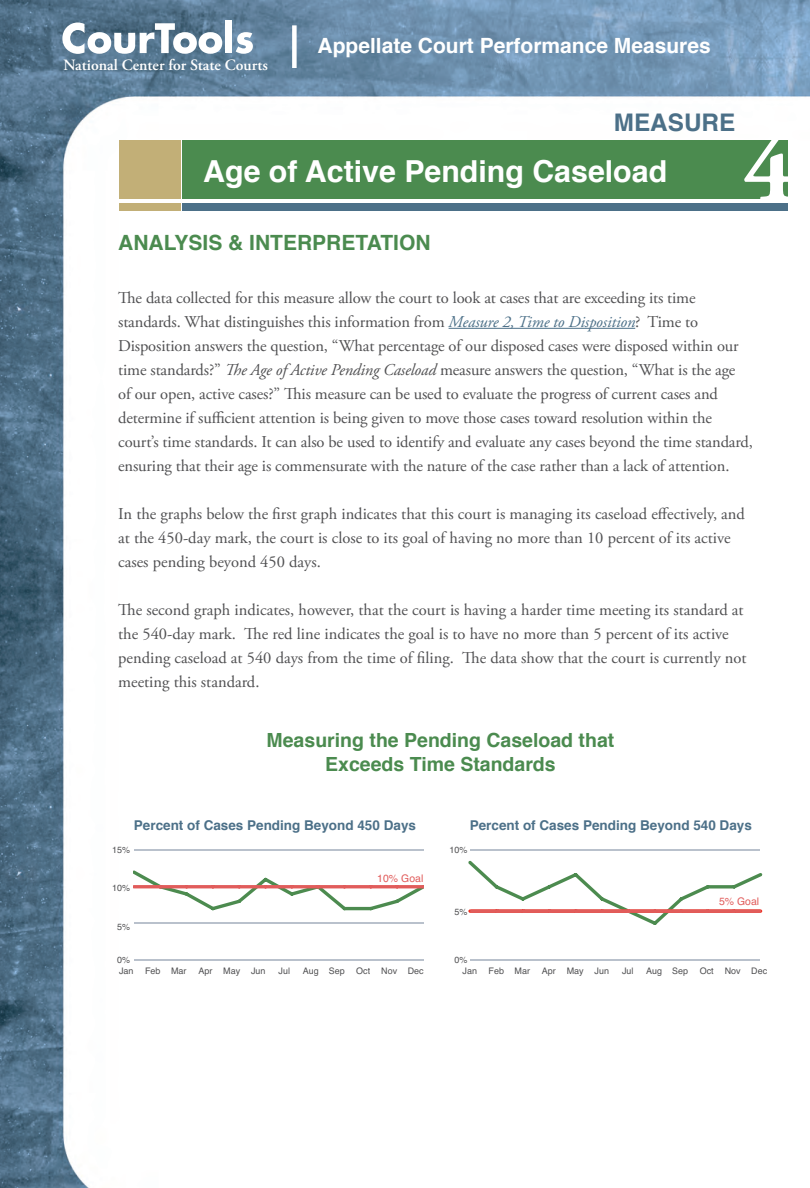
<style>
.page{position:relative;width:810px;height:1188px;background:#fff}
.page>*{position:absolute;margin:0;border:0;box-sizing:border-box;transform-origin:0 0}
.t1{font:700 97.05px "Adobe Garamond Pro";color:#fff}
.t2{font:700 30.3px "Helvetica";color:#fff}
.t3{font:700 24.3px "Helvetica";color:#4c7088}
.t4{font:700 21px "Helvetica";color:#fff}
.t5{font:700 21px "Helvetica";color:#4b8b4f}
.t6{font:700 19.5px "Helvetica";color:#4b8b4f}
.t7{font:16.5px/24px "Adobe Garamond Pro";letter-spacing:-.01em;color:#505052}
.t8{font:600 15.75px "Adobe Garamond Pro";color:#fff}
.t9{font:700 13.5px "Helvetica";color:#4c7088}
.t10{font:10.5px "Helvetica";color:#e15c5b}
.t11{font:9px/11.6px "Helvetica";color:#505052}
.s1{font-style:italic;color:#4c7088}
.s2{font-style:italic}
</style>
<div class="page">
<img style="left:0;top:0;width:810px;height:1188px">
<hr style="left:449px;top:328px;width:186px;height:1px;background:#4c7088">
<svg style="left:62px;top:22px;width:160px;height:32px"></svg>
<div style="left:225px;top:20px;width:7px;height:33px;background:#fff"></div>
<svg style="left:236px;top:32px;width:17px;height:22px"></svg>
<div style="left:292px;top:25px;width:5px;height:43px;background:#fff"></div>
<div style="left:182px;top:140px;width:605px;height:58px;background:#4b8b4f"></div>
<div style="left:182px;top:203px;width:605px;height:8px;background:#4c7088"></div>
<div style="left:119px;top:140px;width:61px;height:58px;background:#c2af77"></div>
<div style="left:119px;top:203px;width:61px;height:8px;background:#c2af77"></div>
<svg style="left:134px;top:870px;width:289px;height:41px"></svg>
<hr style="left:134px;top:850px;width:289px;height:1px;background:#b9c1cc">
<hr style="left:134px;top:923px;width:289px;height:1px;background:#b9c1cc">
<hr style="left:134px;top:959px;width:289px;height:1px;background:#b9c1cc">
<hr style="left:470px;top:959px;width:289px;height:1px;background:#b9c1cc">
<hr style="left:470px;top:850px;width:289px;height:1px;background:#b9c1cc">
<svg style="left:468px;top:861px;width:294px;height:64px"></svg>
<svg style="left:470px;top:909px;width:30px;height:4px"></svg>
<svg style="left:496px;top:909px;width:30px;height:4px"></svg>
<svg style="left:522px;top:909px;width:30px;height:4px"></svg>
<svg style="left:549px;top:909px;width:29px;height:4px"></svg>
<svg style="left:575px;top:909px;width:29px;height:4px"></svg>
<svg style="left:601px;top:909px;width:29px;height:4px"></svg>
<svg style="left:627px;top:909px;width:30px;height:4px"></svg>
<svg style="left:653px;top:909px;width:30px;height:4px"></svg>
<svg style="left:679px;top:909px;width:30px;height:4px"></svg>
<svg style="left:705px;top:909px;width:30px;height:4px"></svg>
<svg style="left:732px;top:909px;width:29px;height:4px"></svg>
<p class="t8" style="left:63px;top:56px;width:206px">National Center for State Courts</p>
<p class="t4" style="left:318px;top:29px;width:395px">Appellate Court Performance Measures</p>
<p class="t3" style="left:614px;top:103px;width:123px">MEASURE</p>
<p class="t2" style="left:203px;top:146px;width:465px">Age of Active Pending Caseload</p>
<p class="t1" style="left:743px;top:113px;width:52px">4</p>
<p class="t5" style="left:118px;top:226px;width:314px">ANALYSIS &amp; INTERPRETATION</p>
<p class="t7" style="left:118px;top:286px;width:636px">The data collected for this measure allow the court to look at cases that are exceeding its time standards. What distinguishes this information from <span class="s1">Measure 2, Time to Disposition</span>? Time to Disposition answers the question, “What percentage of our disposed cases were disposed within our time standards?” <span class="s2">The Age of Active Pending Caseload</span> measure answers the question, “What is the age<br>of our open, active cases?” This measure can be used to evaluate the progress of current cases and determine if sufficient attention is being given to move those cases toward resolution within the court’s time standards. It can also be used to identify and evaluate any cases beyond the time standard, ensuring that their age is commensurate with the nature of the case rather than a lack of attention.</p>
<p class="t7" style="left:118px;top:502px;width:628px">In the graphs below the first graph indicates that this court is managing its caseload effectively, and at the 450-day mark, the court is close to its goal of having no more than 10 percent of its active cases pending beyond 450 days.</p>
<p class="t7" style="left:118px;top:598px;width:630px">The second graph indicates, however, that the court is having a harder time meeting its standard at the 540-day mark. The red line indicates the goal is to have no more than 5 percent of its active pending caseload at 540 days from the time of filing. The data show that the court is currently not meeting this standard.</p>
<p class="t6" style="left:267px;top:725px;width:349px">Measuring the Pending Caseload that</p>
<p class="t6" style="left:325px;top:748px;width:232px">Exceeds Time Standards</p>
<p class="t9" style="left:134px;top:814px;width:284px">Percent of Cases Pending Beyond 450 Days</p>
<p class="t9" style="left:470px;top:814px;width:284px">Percent of Cases Pending Beyond 540 Days</p>
<p class="t11" style="left:112px;top:844px;width:20px">15%</p>
<p class="t11" style="left:112px;top:883px;width:20px">10%</p>
<p class="t11" style="left:117px;top:921px;width:15px">5%</p>
<p class="t11" style="left:117px;top:954px;width:18px">0%<br>Jan</p>
<p class="t11" style="left:145px;top:966px;width:43px">Feb Mar</p>
<p class="t11" style="left:198px;top:966px;width:69px">Apr May Jun</p>
<p class="t11" style="left:279px;top:966px;width:13px">Jul</p>
<p class="t11" style="left:303px;top:966px;width:44px">Aug Sep</p>
<p class="t11" style="left:356px;top:966px;width:69px">Oct Nov Dec</p>
<p class="t10" style="left:377px;top:870px;width:48px">10% Goal</p>
<p class="t11" style="left:450px;top:844px;width:20px">10%</p>
<p class="t11" style="left:455px;top:906px;width:15px">5%</p>
<p class="t10" style="left:719px;top:893px;width:42px">5% Goal</p>
<p class="t11" style="left:463px;top:954px;width:16px;text-indent:-8px">0%<br>Jan</p>
<p class="t11" style="left:489px;top:966px;width:43px">Feb Mar</p>
<p class="t11" style="left:542px;top:966px;width:69px">Apr May Jun</p>
<p class="t11" style="left:622px;top:966px;width:13px">Jul</p>
<p class="t11" style="left:646px;top:966px;width:44px">Aug Sep</p>
<p class="t11" style="left:700px;top:966px;width:69px">Oct Nov Dec</p>
</div>
